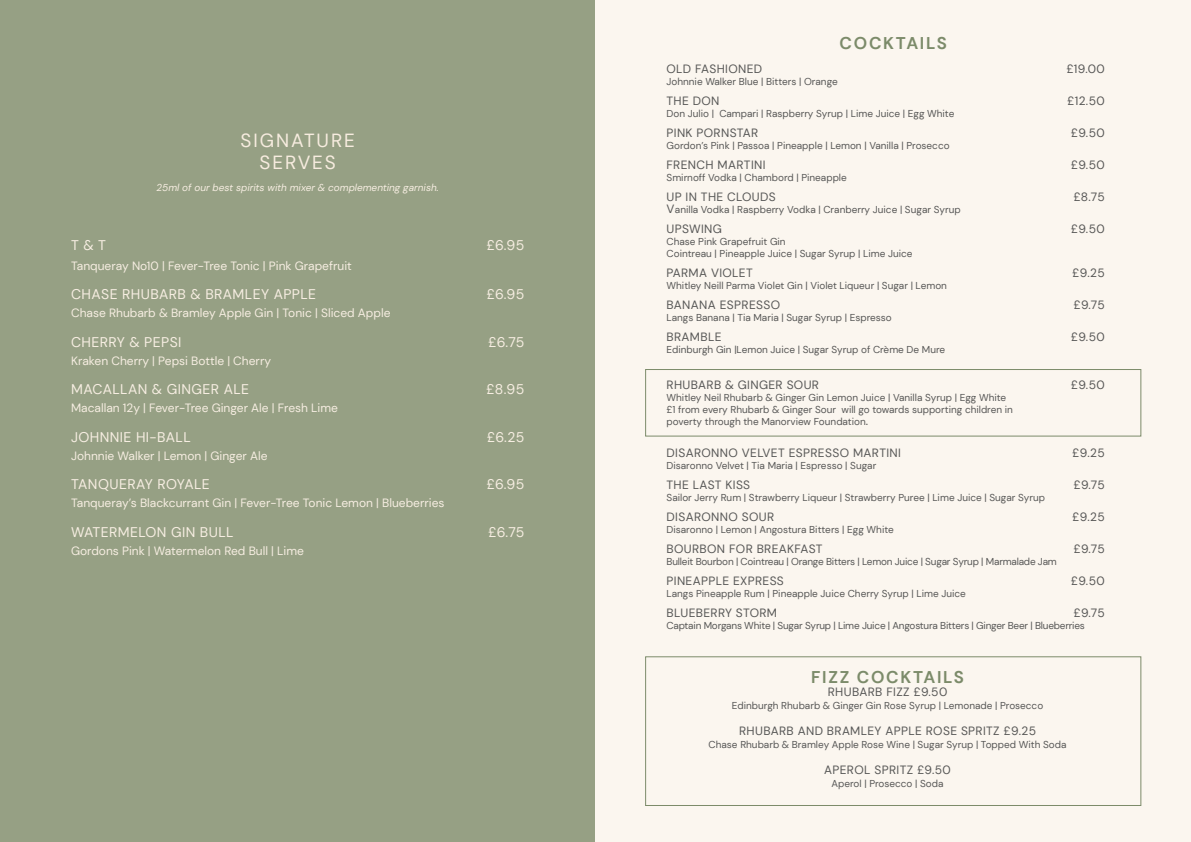
<style>
.page{position:relative;width:1191px;height:842px;background:#fff}
.page>*{position:absolute;margin:0;border:0;box-sizing:border-box;transform-origin:0 0}
.t1{font:19px/22px "DM Sans";letter-spacing:.1em;color:#f7ecdf;text-align:center}
.t2{font:700 17px "DM Sans";letter-spacing:.1em;color:#7c8b6a}
.t3{font:14px "DM Sans";letter-spacing:.03em;color:#f7eee2}
.t4{font:12px "DM Sans";letter-spacing:.03em;color:#575756}
.t5{font:12px "DM Sans";color:#f7eee2}
.t6{font:10px/12px "DM Sans";color:#575756}
.t7{font:10px "DM Sans";letter-spacing:-.02em;color:#575756}
.t8{font:italic 10px "DM Sans";color:#f7eee2}
.s1{font-size:12px}
</style>
<div class="page">
<div style="left:0;top:0;width:595px;height:842px;background:#96a084"></div>
<div style="left:595px;top:0;width:596px;height:842px;background:#fbf6ef"></div>
<div style="left:645px;top:369px;width:496px;height:68px;border:1px solid #7c8b6a"></div>
<div style="left:645px;top:656px;width:496px;height:150px;border:1px solid #7c8b6a"></div>
<h1 class="t1" style="left:241px;top:129px;width:116px">SIGNATURE<br>SERVES</h1>
<p class="t8" style="left:157px;top:181px;width:284px">25ml of our best spirits with mixer &amp; complementing garnish.</p>
<h3 class="t3" style="left:71px;top:236px;width:37px">T &amp; T</h3>
<h3 class="t3" style="left:486px;top:236px;width:40px">£6.95</h3>
<p class="t5" style="left:71px;top:258px;width:282px">Tanqueray No10 | Fever-Tree Tonic | Pink Grapefruit</p>
<h3 class="t3" style="left:71px;top:286px;width:246px">CHASE RHUBARB &amp; BRAMLEY APPLE</h3>
<h3 class="t3" style="left:486px;top:286px;width:40px">£6.95</h3>
<p class="t5" style="left:71px;top:305px;width:321px">Chase Rhubarb &amp; Bramley Apple Gin | Tonic | Sliced Apple</p>
<h3 class="t3" style="left:71px;top:333px;width:112px">CHERRY &amp; PEPSI</h3>
<h3 class="t3" style="left:488px;top:333px;width:38px">£6.75</h3>
<p class="t5" style="left:71px;top:353px;width:201px">Kraken Cherry | Pepsi Bottle | Cherry</p>
<h3 class="t3" style="left:71px;top:381px;width:179px">MACALLAN &amp; GINGER ALE</h3>
<h3 class="t3" style="left:486px;top:381px;width:40px">£8.95</h3>
<p class="t5" style="left:71px;top:400px;width:268px">Macallan 12y | Fever-Tree Ginger Ale | Fresh Lime</p>
<h3 class="t3" style="left:71px;top:428px;width:121px">JOHNNIE HI-BALL</h3>
<h3 class="t3" style="left:487px;top:428px;width:39px">£6.25</h3>
<p class="t5" style="left:71px;top:448px;width:198px">Johnnie Walker | Lemon | Ginger Ale</p>
<h3 class="t3" style="left:71px;top:476px;width:140px">TANQUERAY ROYALE</h3>
<h3 class="t3" style="left:486px;top:476px;width:40px">£6.95</h3>
<p class="t5" style="left:71px;top:495px;width:375px">Tanqueray’s Blackcurrant Gin | Fever-Tree Tonic Lemon | Blueberries</p>
<h3 class="t3" style="left:71px;top:523px;width:164px">WATERMELON GIN BULL</h3>
<h3 class="t3" style="left:488px;top:523px;width:38px">£6.75</h3>
<p class="t5" style="left:71px;top:543px;width:234px">Gordons Pink | Watermelon Red Bull | Lime</p>
<h2 class="t2" style="left:839px;top:32px;width:109px">COCKTAILS</h2>
<p class="t4" style="left:666px;top:61px;width:97px">OLD FASHIONED</p>
<p class="t4" style="left:1066px;top:61px;width:40px">£19.00</p>
<p class="t6" style="left:666px;top:75px;width:173px">Johnnie Walker Blue | Bitters | Orange</p>
<p class="t4" style="left:666px;top:93px;width:55px">THE DON</p>
<p class="t4" style="left:1067px;top:93px;width:39px">£12.50</p>
<p class="t6" style="left:666px;top:107px;width:289px">Don Julio | Campari | Raspberry Syrup | Lime Juice | Egg White</p>
<p class="t4" style="left:666px;top:125px;width:93px">PINK PORNSTAR</p>
<p class="t4" style="left:1070px;top:125px;width:35px">£9.50</p>
<p class="t6" style="left:666px;top:139px;width:284px">Gordon’s Pink | Passoa | Pineapple | Lemon | Vanilla | Prosecco</p>
<p class="t4" style="left:666px;top:157px;width:101px">FRENCH MARTINI</p>
<p class="t4" style="left:1070px;top:157px;width:35px">£9.50</p>
<p class="t6" style="left:666px;top:171px;width:182px">Smirnoff Vodka | Chambord | Pineapple</p>
<p class="t4" style="left:666px;top:189px;width:111px">UP IN THE CLOUDS</p>
<p class="t4" style="left:1073px;top:189px;width:33px">£8.75</p>
<p class="t6" style="left:666px;top:203px;width:296px"><span class="s1">V</span>anilla Vodka | Raspberry Vodka | Cranberry Juice | Sugar Syrup</p>
<p class="t4" style="left:666px;top:221px;width:57px">UPSWING</p>
<p class="t4" style="left:1070px;top:221px;width:35px">£9.50</p>
<p class="t6" style="left:666px;top:235px;width:247px">Chase Pink Grapefruit Gin<br>Cointreau | Pineapple Juice | Sugar Syrup | Lime Juice</p>
<p class="t4" style="left:666px;top:265px;width:88px">PARMA VIOLET</p>
<p class="t4" style="left:1072px;top:265px;width:34px">£9.25</p>
<p class="t6" style="left:666px;top:279px;width:282px">Whitley Neill Parma Violet Gin | Violet Liqueur | Sugar | Lemon</p>
<p class="t4" style="left:666px;top:297px;width:115px">BANANA ESPRESSO</p>
<p class="t4" style="left:1073px;top:297px;width:33px">£9.75</p>
<p class="t6" style="left:666px;top:311px;width:227px">Langs Banana | Tia Maria | Sugar Syrup | Espresso</p>
<p class="t4" style="left:666px;top:329px;width:56px">BRAMBLE</p>
<p class="t4" style="left:1070px;top:329px;width:35px">£9.50</p>
<p class="t6" style="left:666px;top:343px;width:280px">Edinburgh Gin |Lemon Juice | Sugar Syrup of Crème De Mure</p>
<p class="t4" style="left:666px;top:377px;width:154px">RHUBARB &amp; GINGER SOUR</p>
<p class="t4" style="left:1070px;top:377px;width:35px">£9.50</p>
<p class="t6" style="left:666px;top:391px;width:348px">Whitley Neil Rhubarb &amp; Ginger Gin Lemon Juice | Vanilla Syrup | Egg White £1 from every Rhubarb &amp; Ginger Sour will go towards supporting children in poverty through the Manorview Foundation<span class="s1">.</span></p>
<p class="t4" style="left:666px;top:445px;width:236px">DISARONNO VELVET ESPRESSO MARTINI</p>
<p class="t4" style="left:1072px;top:445px;width:34px">£9.25</p>
<p class="t6" style="left:666px;top:459px;width:211px">Disaronno Velvet | Tia Maria | Espresso | Sugar</p>
<p class="t4" style="left:666px;top:477px;width:85px">THE LAST KISS</p>
<p class="t4" style="left:1073px;top:477px;width:33px">£9.75</p>
<p class="t6" style="left:666px;top:491px;width:380px">Sailor Jerry Rum | Strawberry Liqueur | Strawberry Puree | Lime Juice | Sugar Syrup</p>
<p class="t4" style="left:666px;top:509px;width:109px">DISARONNO SOUR</p>
<p class="t4" style="left:1072px;top:509px;width:34px">£9.25</p>
<p class="t6" style="left:666px;top:523px;width:229px">Disaronno | Lemon | Angostura Bitters | Egg White</p>
<p class="t4" style="left:666px;top:541px;width:158px">BOURBON FOR BREAKFAST</p>
<p class="t4" style="left:1073px;top:541px;width:33px">£9.75</p>
<p class="t7" style="left:666px;top:555px;width:392px">Bulleit Bourbon | Cointreau | Orange Bitters | Lemon Juice | Sugar Syrup | Marmalade Jam</p>
<p class="t4" style="left:666px;top:573px;width:119px">PINEAPPLE EXPRESS</p>
<p class="t4" style="left:1070px;top:573px;width:35px">£9.50</p>
<p class="t6" style="left:666px;top:587px;width:301px">Langs Pineapple Rum | Pineapple Juice Cherry Syrup | Lime Juice</p>
<p class="t4" style="left:666px;top:605px;width:112px">BLUEBERRY STORM</p>
<p class="t4" style="left:1073px;top:605px;width:33px">£9.75</p>
<p class="t7" style="left:666px;top:619px;width:420px">Captain Morgans White | Sugar Syrup | Lime Juice | Angostura Bitters | Ginger Beer | Blueberries</p>
<h2 class="t2" style="left:811px;top:666px;width:154px">FIZZ COCKTAILS</h2>
<p class="t4" style="left:828px;top:684px;width:121px">RHUBARB FIZZ £9.50</p>
<p class="t6" style="left:732px;top:699px;width:313px">Edinburgh Rhubarb &amp; Ginger Gin Rose Syrup | Lemonade | Prosecco</p>
<p class="t4" style="left:739px;top:723px;width:298px">RHUBARB AND BRAMLEY APPLE ROSE SPRITZ £9.25</p>
<p class="t6" style="left:708px;top:738px;width:359px">Chase Rhubarb &amp; Bramley Apple Rose Wine | Sugar Syrup | Topped With Soda</p>
<p class="t4" style="left:824px;top:762px;width:128px">APEROL SPRITZ £9.50</p>
<p class="t6" style="left:831px;top:777px;width:113px">Aperol | Prosecco | Soda</p>
</div>
